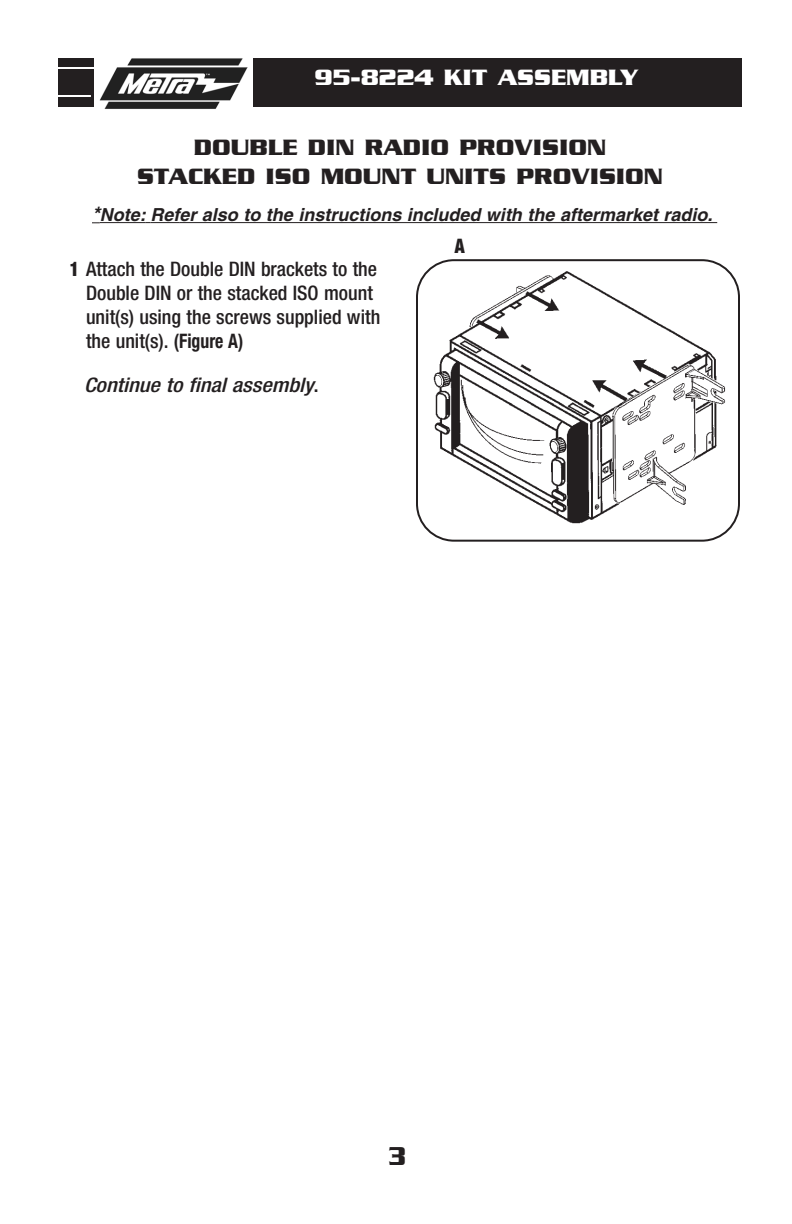
<style>
.page{position:relative;width:792px;height:1224px;background:#fff}
.page>*{position:absolute;margin:0;border:0;box-sizing:border-box;transform-origin:0 0}
.t1{font:700 28px "Serpentine";color:#231f20;scale:.87 1}
.t2{font:700 24px/28.8px "Serpentine";color:#231f20;text-align:center}
.t3{font:700 24px "Serpentine";color:#fff}
.t4{font:500 condensed 20px/24px "Helvetica Neue";color:#231f20}
.t5{font:italic 500 condensed 20px "Helvetica Neue";color:#231f20;scale:1.12 1}
.t6{font:900 condensed 20px "Helvetica Neue";color:#231f20;scale:.89 1}
.t7{font:italic 700 18px "Helvetica";color:#231f20}
.s1{font-size:20px}
.s2{font-weight:900}
.s3{font-weight:700}
.s4{font-style:normal}
</style>
<div class="page">
<div style="left:58px;top:59px;width:684px;height:48px;background:#231f20"></div>
<div style="left:95px;top:36px;width:158px;height:89px;background:#fff"></div>
<img style="left:99px;top:58px;width:148px;height:51px">
<hr style="left:0;top:95px;width:91px;height:2px;background:#fff">
<hr style="left:0;top:67px;width:94px;height:2px;background:#fff">
<svg style="left:416px;top:259px;width:324px;height:283px"></svg>
<hr style="left:100px;top:222px;width:46px;height:1px;background:#231f20">
<svg style="left:146px;top:222px;width:33px;height:1px"></svg>
<hr style="left:179px;top:222px;width:254px;height:1px;background:#231f20">
<hr style="left:432px;top:222px;width:285px;height:1px;background:#231f20">
<p class="t3" style="left:314px;top:70px;width:325px">95-8224 KIT ASSEMBLY</p>
<p class="t2" style="left:137px;top:135px;width:528px">DOUBLE DIN RADIO PROVISION<br>STACKED ISO MOUNT UNITS PROVISION</p>
<p class="t7" style="left:92px;top:207px;width:622px"><span class="s1">*</span>Note: Refer also to the instructions included with the aftermarket radio.</p>
<p class="t4" style="left:86px;top:259px;width:296px;text-indent:-16px"><span class="s2">1</span> Attach the Double DIN brackets to the Double DIN or the stacked ISO mount unit(s) using the screws supplied with the unit(s). <span class="s3">(Figure A)</span></p>
<p class="t5" style="left:84px;top:377px;width:211px">Continue to final assembly<span class="s4">.</span></p>
<p class="t6" style="left:455px;top:239px;width:13px">A</p>
<h1 class="t1" style="left:389px;top:1147px;width:21px">3</h1>
</div>
